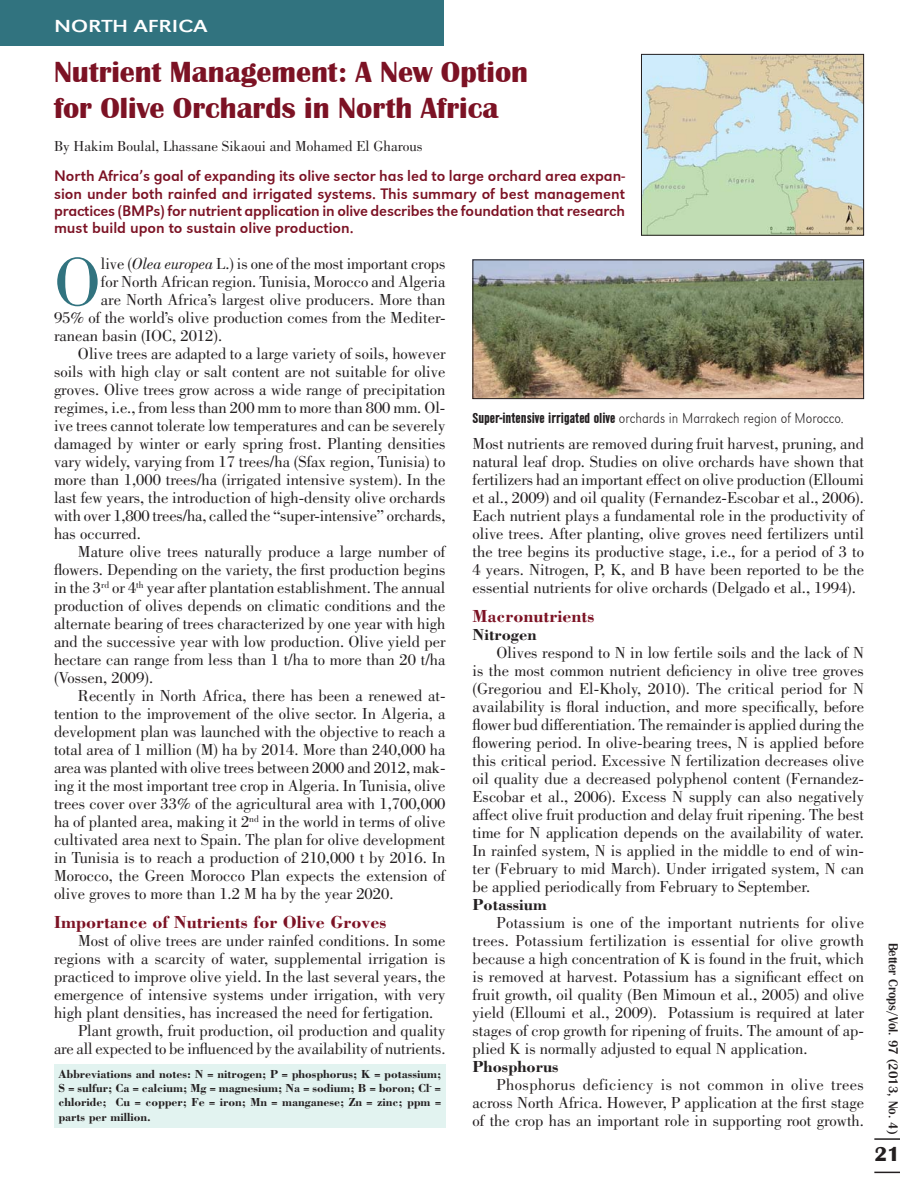
<style>
.page{position:relative;width:918px;height:1188px;background:#fff}
.page>*{position:absolute;margin:0;border:0;box-sizing:border-box;transform-origin:0 0}
.t1{font:70.35px "Bodoni";color:#31737f}
.t2{font:700 30px/36px "Britannic T";color:#7c1224}
.t3{font:700 21px "Britannic T";color:#231f20}
.t4{font:700 18px "Bodoni";color:#7c1224}
.t5{font:18px "URW Grotesk T Reg Wid";color:#fff;scale:1.2 1}
.t6{font:16.5px/18px "Bodoni";color:#231f20;text-align:justify}
.t7{font:700 16.5px "Bodoni";color:#231f20}
.t8{font:15.75px/17.2px "URW Grotesk T";color:#7c1224;text-align:justify}
.t9{font:15px "URW Grotesk T Ext Lig Ext Nar";color:#231f20}
.t10{font:15px "Bodoni";color:#231f20}
.t11{font:500 13.5px "Britannic T";color:#231f20}
.t12{font:700 12px/14.4px "Bodoni";color:#231f20;text-align:justify}
.s1{font-style:italic}
.s2{font-family:"URW Grotesk T Bol Con"}
</style>
<div class="page">
<hr style="left:874px;top:1138px;width:26px;height:2px;background:#231f20">
<svg style="left:874px;top:1172px;width:26px;height:1px"></svg>
<div style="left:0;top:0;width:444px;height:46px;background:#31737f"></div>
<div style="left:54px;top:1064px;width:392px;height:64px;background:#e2f3f0"></div>
<img style="left:643px;top:56px;width:219px;height:178px">
<div style="left:641px;top:54px;width:223px;height:182px;border:1px solid #231f20"></div>
<img style="left:474px;top:262px;width:388px;height:135px">
<div style="left:472px;top:260px;width:392px;height:139px;border:1px solid #231f20"></div>
<p class="t5" style="left:54px;top:14px;width:130px">NORTH AFRICA</p>
<h2 class="t2" style="left:54px;top:52px;width:476px">Nutrient Management: A New Option for Olive Orchards in North Africa</h2>
<p class="t10" style="left:54px;top:140px;width:370px">By Hakim Boulal, Lhassane Sikaoui and Mohamed El Gharous</p>
<p class="t8" style="left:54px;top:167px;width:573px">North Africa’s goal of expanding its olive sector has led to large orchard area expan&shy;sion under both rainfed and irrigated systems. This summary of best management practices (BMPs) for nutrient application in olive describes the foundation that research must build upon to sustain olive production.</p>
<h1 class="t1" style="left:54px;top:256px;width:48px">O</h1>
<p class="t6" style="left:101px;top:256px;width:346px">live (<span class="s1">Olea europea</span> L.) is one of the most important crops</p>
<p class="t6" style="left:101px;top:274px;width:346px">for North African region. Tunisia, Morocco and Algeria</p>
<p class="t6" style="left:101px;top:292px;width:346px">are North Africa’s largest olive producers. More than</p>
<p class="t6" style="left:54px;top:310px;width:393px">95% of the world’s olive production comes from the Mediter-</p>
<p class="t6" style="left:54px;top:328px;width:170px">ranean basin (IOC, 2012).</p>
<p class="t6" style="left:78px;top:346px;width:369px">Olive trees are adapted to a large variety of soils, however</p>
<p class="t6" style="left:54px;top:364px;width:393px">soils with high clay or salt content are not suitable for olive</p>
<p class="t6" style="left:54px;top:382px;width:393px">groves. Olive trees grow across a wide range of precipitation</p>
<p class="t6" style="left:54px;top:400px;width:393px">regimes, i.e., from less than 200 mm to more than 800 mm. Ol-</p>
<p class="t6" style="left:54px;top:418px;width:393px">ive trees cannot tolerate low temperatures and can be severely</p>
<p class="t6" style="left:54px;top:436px;width:393px">damaged by winter or early spring frost. Planting densities</p>
<p class="t6" style="left:54px;top:454px;width:393px">vary widely, varying from 17 trees/ha (Sfax region, Tunisia) to</p>
<p class="t6" style="left:54px;top:472px;width:393px">more than 1,000 trees/ha (irrigated intensive system). In the</p>
<p class="t6" style="left:54px;top:490px;width:393px">last few years, the introduction of high-density olive orchards</p>
<p class="t6" style="left:54px;top:508px;width:393px">with over 1,800 trees/ha, called the “super-intensive” orchards,</p>
<p class="t6" style="left:54px;top:526px;width:89px">has occurred.</p>
<p class="t6" style="left:78px;top:544px;width:369px">Mature olive trees naturally produce a large number of</p>
<p class="t6" style="left:54px;top:562px;width:393px">flowers. Depending on the variety, the first production begins</p>
<p class="t6" style="left:54px;top:580px;width:393px">in the 3<sup>rd</sup> or 4<sup>th</sup> year after plantation establishment. The annual</p>
<p class="t6" style="left:54px;top:598px;width:393px">production of olives depends on climatic conditions and the</p>
<p class="t6" style="left:54px;top:616px;width:393px">alternate bearing of trees characterized by one year with high</p>
<p class="t6" style="left:54px;top:634px;width:393px">and the successive year with low production. Olive yield per</p>
<p class="t6" style="left:54px;top:652px;width:393px">hectare can range from less than 1 t/ha to more than 20 t/ha</p>
<p class="t6" style="left:54px;top:670px;width:101px">(Vossen, 2009).</p>
<p class="t6" style="left:78px;top:688px;width:369px">Recently in North Africa, there has been a renewed at-</p>
<p class="t6" style="left:54px;top:706px;width:393px">tention to the improvement of the olive sector. In Algeria, a</p>
<p class="t6" style="left:54px;top:724px;width:393px">development plan was launched with the objective to reach a</p>
<p class="t6" style="left:54px;top:742px;width:393px">total area of 1 million (M) ha by 2014. More than 240,000 ha</p>
<p class="t6" style="left:54px;top:760px;width:393px">area was planted with olive trees between 2000 and 2012, mak-</p>
<p class="t6" style="left:54px;top:778px;width:393px">ing it the most important tree crop in Algeria. In Tunisia, olive</p>
<p class="t6" style="left:54px;top:796px;width:393px">trees cover over 33% of the agricultural area with 1,700,000</p>
<p class="t6" style="left:54px;top:814px;width:393px">ha of planted area, making it 2<sup>nd</sup> in the world in terms of olive</p>
<p class="t6" style="left:54px;top:832px;width:393px">cultivated area next to Spain. The plan for olive development</p>
<p class="t6" style="left:54px;top:850px;width:393px">in Tunisia is to reach a production of 210,000 t by 2016. In</p>
<p class="t6" style="left:54px;top:868px;width:393px">Morocco, the Green Morocco Plan expects the extension of</p>
<p class="t6" style="left:54px;top:886px;width:341px">olive groves to more than 1.2 M ha by the year 2020.</p>
<p class="t4" style="left:54px;top:915px;width:334px">Importance of Nutrients for Olive Groves</p>
<p class="t6" style="left:78px;top:933px;width:369px">Most of olive trees are under rainfed conditions. In some</p>
<p class="t6" style="left:54px;top:951px;width:393px">regions with a scarcity of water, supplemental irrigation is</p>
<p class="t6" style="left:54px;top:969px;width:393px">practiced to improve olive yield. In the last several years, the</p>
<p class="t6" style="left:54px;top:987px;width:393px">emergence of intensive systems under irrigation, with very</p>
<p class="t6" style="left:54px;top:1005px;width:381px">high plant densities, has increased the need for fertigation.</p>
<p class="t6" style="left:78px;top:1023px;width:369px">Plant growth, fruit production, oil production and quality</p>
<p class="t6" style="left:54px;top:1041px;width:393px">are all expected to be influenced by the availability of nutrients.</p>
<p class="t12" style="left:58px;top:1068px;width:384px">Abbreviations and notes: N = nitrogen; P = phosphorus; K = potassium; S = sulfur; Ca = calcium; Mg = magnesium; Na = sodium; B = boron; Cl<sup>-</sup> = chloride; Cu = copper; Fe = iron; Mn = manganese; Zn = zinc; ppm = parts per million.</p>
<p class="t9" style="left:472px;top:408px;width:373px"><span class="s2">Super-intensive irrigated olive</span> orchards in Marrakech region of Morocco.</p>
<p class="t6" style="left:473px;top:436px;width:393px">Most nutrients are removed during fruit harvest, pruning, and natural leaf drop. Studies on olive orchards have shown that fertilizers had an important effect on olive production (Elloumi et al., 2009) and oil quality (Fernandez-Escobar et al., 2006).<br>Each nutrient plays a fundamental role in the productivity of olive trees. After planting, olive groves need fertilizers until the tree begins its productive stage, i.e., for a period of 3 to 4 years. Nitrogen, P, K, and B have been reported to be the essential nutrients for olive orchards (Delgado et al., 1994).</p>
<p class="t4" style="left:472px;top:609px;width:124px">Macronutrients</p>
<p class="t7" style="left:472px;top:628px;width:66px">Nitrogen</p>
<p class="t6" style="left:472px;top:645px;width:393px;text-indent:24px">Olives respond to N in low fertile soils and the lack of N is the most common nutrient deficiency in olive tree groves (Gregoriou and El-Kholy, 2010). The critical period for N availability is floral induction, and more specifically, before flower bud differentiation. The remainder is applied during the flowering period. In olive-bearing trees, N is applied before this critical period. Excessive N fertilization decreases olive oil quality due a decreased polyphenol content (Fernandez-Escobar et al., 2006). Excess N supply can also negatively affect olive fruit production and delay fruit ripening. The best time for N application depends on the availability of water.<br>In rainfed system, N is applied in the middle to end of win&shy;ter (February to mid March). Under irrigated system, N can be applied periodically from February to September.</p>
<p class="t7" style="left:472px;top:898px;width:76px">Potassium</p>
<p class="t6" style="left:472px;top:915px;width:393px;text-indent:24px">Potassium is one of the important nutrients for olive trees. Potassium fertilization is essential for olive growth because a high concentration of K is found in the fruit, which is removed at harvest. Potassium has a significant effect on fruit growth, oil quality (Ben Mimoun et al., 2005) and olive yield (Elloumi et al., 2009). Potassium is required at later stages of crop growth for ripening of fruits. The amount of ap&shy;plied K is normally adjusted to equal N application.</p>
<p class="t7" style="left:472px;top:1060px;width:88px">Phosphorus</p>
<p class="t6" style="left:472px;top:1077px;width:393px;text-indent:24px">Phosphorus deficiency is not common in olive trees across North Africa. However, P application at the first stage of the crop has an important role in supporting root growth.</p>
<p class="t11" style="left:902px;top:943px;width:193px;rotate:90deg">Better Crops/Vol. 97 (2013, No. 4)</p>
<p class="t3" style="left:874px;top:1140px;width:27px">21</p>
</div>
